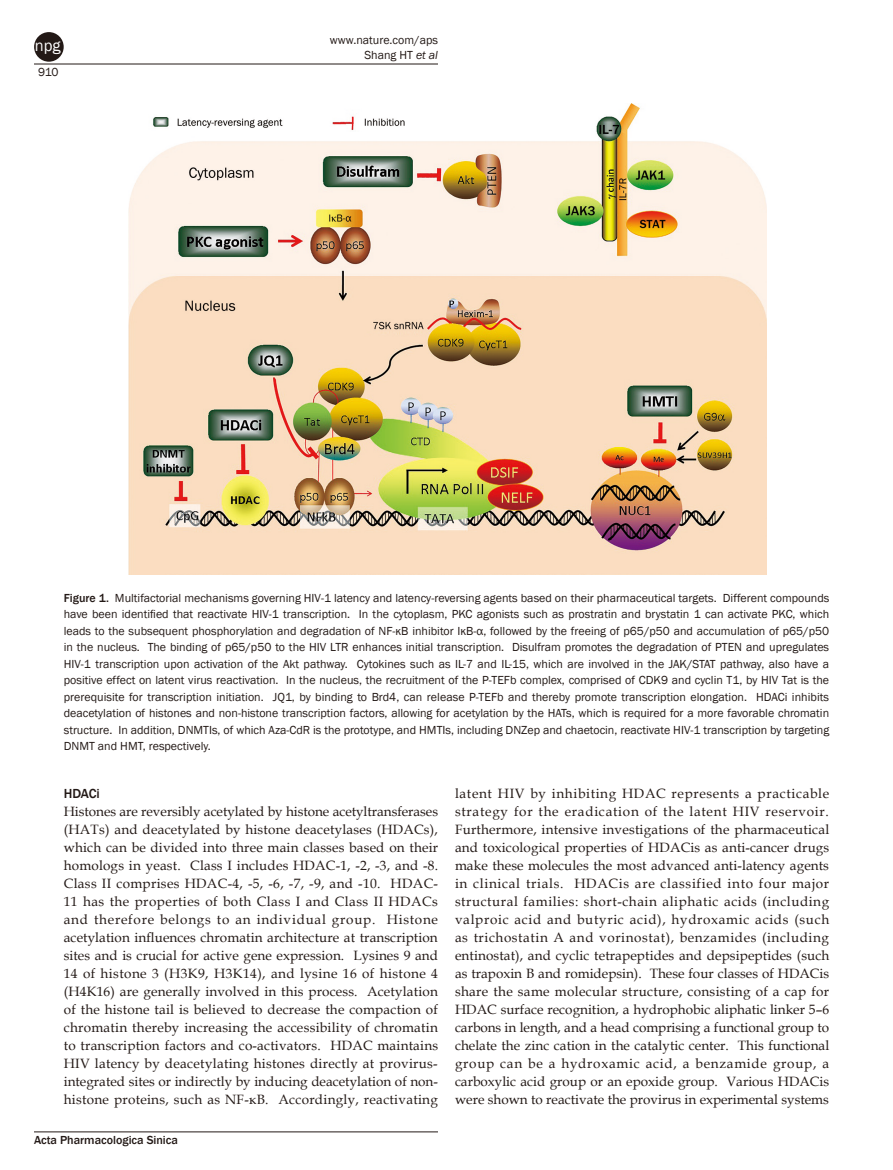
<style>
.page{position:relative;width:893px;height:1170px;background:#fff}
.page>*{position:absolute;margin:0;border:0;box-sizing:border-box;transform-origin:0 0}
.t1{font:16.5px "Franklin Gothic";color:#fff}
.无段头空英文正文{font:13.5px/18px "Book Antiqua";letter-spacing:.01em;color:#231916;text-align:justify}
.二级标题{font:500 13.5px "Franklin Gothic";letter-spacing:-.01em;color:#231916}
.图表注{font:12px/16.5px "Franklin Gothic";color:#231916;text-align:right}
.t2{font:500 12px "Franklin Gothic";color:#231916}
.书眉{font:12px "Franklin Gothic";color:#231916}
.s1{font-style:italic}
.s2{font-weight:500}
</style>
<div class="page">
<hr style="left:34px;top:64px;width:404px;height:1px;background:#231916">
<hr style="left:34px;top:1131px;width:404px;height:1px;background:#231916">
<div style="left:34px;top:32px;width:30px;height:30px;background:#231916;border-radius:50%"></div>
<img style="left:129px;top:103px;width:637px;height:471px">
<p class="t1" style="left:35px;top:35px;width:27px">npg</p>
<p class="书眉" style="left:38px;top:64px;width:22px">910</p>
<p class="图表注" style="left:330px;top:32px;width:110px;line-height:15px">www.nature.com/aps<br>Shang HT <span class="s1">et al</span></p>
<p class="图表注" style="left:64px;top:589px;width:767px;text-align:justify"><span class="s2">Figure 1.</span> Multifactorial mechanisms governing HIV-1 latency and latency-reversing agents based on their pharmaceutical targets. Different compounds have been identified that reactivate HIV-1 transcription. In the cytoplasm, PKC agonists such as prostratin and brystatin 1 can activate PKC, which leads to the subsequent phosphorylation and degradation of NF-κB inhibitor IκB-α, followed by the freeing of p65/p50 and accumulation of p65/p50 in the nucleus. The binding of p65/p50 to the HIV LTR enhances initial transcription. Disulfram promotes the degradation of PTEN and upregulates HIV-1 transcription upon activation of the Akt pathway. Cytokines such as IL-7 and IL-15, which are involved in the JAK/STAT pathway, also have a positive effect on latent virus reactivation. In the nucleus, the recruitment of the P-TEFb complex, comprised of CDK9 and cyclin T1, by HIV Tat is the prerequisite for transcription initiation. JQ1, by binding to Brd4, can release P-TEFb and thereby promote transcription elongation. HDACi inhibits deacetylation of histones and non-histone transcription factors, allowing for acetylation by the HATs, which is required for a more favorable chromatin structure. In addition, DNMTIs, of which Aza-CdR is the prototype, and HMTIs, including DNZep and chaetocin, reactivate HIV-1 transcription by targeting DNMT and HMT, respectively.</p>
<p class="二级标题" style="left:64px;top:784px;width:38px">HDACi</p>
<p class="无段头空英文正文" style="left:64px;top:801px;width:376px">Histones are reversibly acetylated by histone acetyltransferases (HATs) and deacetylated by histone deacetylases (HDACs), which can be divided into three main classes based on their homologs in yeast. Class I includes HDAC-1, -2, -3, and -8.<br>Class II comprises HDAC-4, -5, -6, -7, -9, and -10. HDAC-11 has the properties of both Class I and Class II HDACs and therefore belongs to an individual group. Histone acetylation influences chromatin architecture at transcription sites and is crucial for active gene expression. Lysines 9 and 14 of histone 3 (H3K9, H3K14), and lysine 16 of histone 4 (H4K16) are generally involved in this process. Acetylation of the histone tail is believed to decrease the compaction of chromatin thereby increasing the accessibility of chromatin to transcription factors and co-activators. HDAC maintains HIV latency by deacetylating histones directly at provirus&shy;integrated sites or indirectly by inducing deacetylation of non&shy;histone proteins, such as NF-κB. Accordingly, reactivating</p>
<p class="t2" style="left:34px;top:1132px;width:145px">Acta Pharmacologica Sinica</p>
<p class="无段头空英文正文" style="left:455px;top:783px;width:376px">latent HIV by inhibiting HDAC represents a practicable strategy for the eradication of the latent HIV reservoir.<br>Furthermore, intensive investigations of the pharmaceutical and toxicological properties of HDACis as anti-cancer drugs make these molecules the most advanced anti-latency agents in clinical trials. HDACis are classified into four major structural families: short-chain aliphatic acids (including valproic acid and butyric acid), hydroxamic acids (such as trichostatin A and vorinostat), benzamides (including entinostat), and cyclic tetrapeptides and depsipeptides (such as trapoxin B and romidepsin). These four classes of HDACis share the same molecular structure, consisting of a cap for HDAC surface recognition, a hydrophobic aliphatic linker 5–6 carbons in length, and a head comprising a functional group to chelate the zinc cation in the catalytic center. This functional group can be a hydroxamic acid, a benzamide group, a carboxylic acid group or an epoxide group. Various HDACis were shown to reactivate the provirus in experimental systems</p>
</div>
